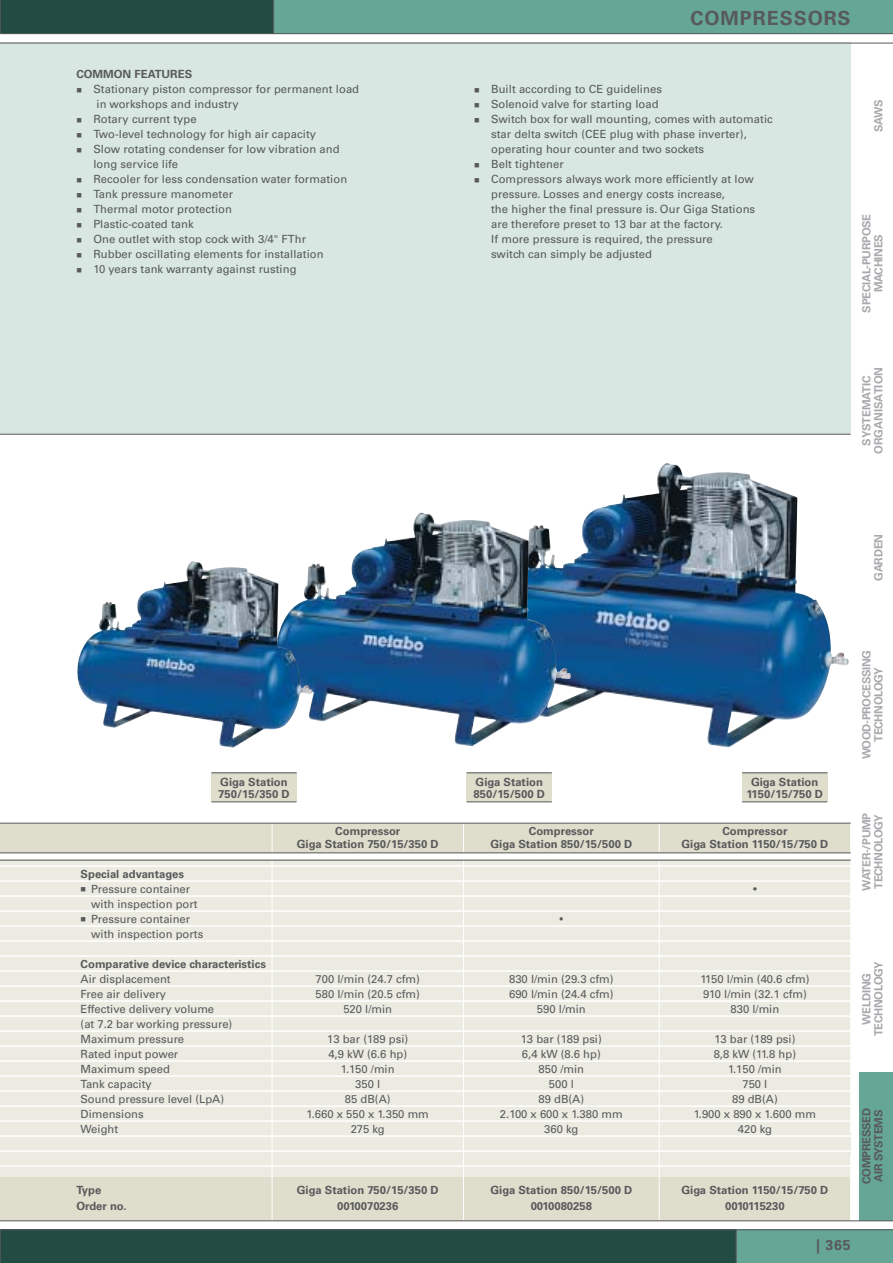
<style>
.page{position:relative;width:893px;height:1263px;background:#fff}
.page>*{position:absolute;margin:0;border:0;box-sizing:border-box;transform-origin:0 0}
.t1{font:700 19.5px "Univers Metabo";letter-spacing:.05em;color:#58595b}
.t2{font:700 14.25px "Univers Metabo";color:#58595b}
.t3{font:11.25px/15px "Univers Metabo";letter-spacing:.005em;color:#58595b}
.t4{font:700 11.25px/12px "Univers Metabo";color:#58595b;text-align:center}
.t5{font:700 11.25px/12px "Univers Metabo";letter-spacing:-.025em;color:#a7a9ac;text-align:center}
.t6{font:700 11.25px/12px "Univers Metabo";color:#a7a9ac;text-align:center}
.t7{font:700 11.25px/12px "Univers Metabo";letter-spacing:-.025em;color:#58595b}
</style>
<div class="page">
<svg style="left:0;top:0;width:892px;height:34px;background:#50887b"></svg>
<svg style="left:0;top:1229px;width:892px;height:34px;background:#2f5a52"></svg>
<div style="left:859px;top:1072px;width:33px;height:149px;background:#65a696"></div>
<div style="left:211px;top:772px;width:85px;height:29px;background:#dfddcc"></div>
<hr style="left:211px;top:772px;width:85px;height:1px;background:#58595b">
<hr style="left:211px;top:801px;width:85px;height:1px;background:#58595b">
<div style="left:466px;top:772px;width:85px;height:29px;background:#dfddcc"></div>
<hr style="left:466px;top:772px;width:85px;height:1px;background:#58595b">
<hr style="left:466px;top:801px;width:85px;height:1px;background:#58595b">
<img style="left:571px;top:463px;width:278px;height:285px">
<div style="left:742px;top:772px;width:85px;height:29px;background:#dfddcc"></div>
<hr style="left:742px;top:772px;width:85px;height:1px;background:#58595b">
<hr style="left:742px;top:801px;width:85px;height:1px;background:#58595b">
<div style="left:0;top:860px;width:850px;height:339px;background:#ecebe1"></div>
<hr style="left:0;top:865px;width:850px;height:2px;background:#fff">
<hr style="left:0;top:880px;width:850px;height:2px;background:#fff">
<hr style="left:0;top:895px;width:850px;height:2px;background:#fff">
<hr style="left:0;top:910px;width:850px;height:2px;background:#fff">
<hr style="left:0;top:925px;width:850px;height:2px;background:#fff">
<hr style="left:0;top:940px;width:850px;height:2px;background:#fff">
<hr style="left:0;top:955px;width:850px;height:2px;background:#fff">
<hr style="left:0;top:970px;width:850px;height:2px;background:#fff">
<hr style="left:0;top:985px;width:850px;height:2px;background:#fff">
<hr style="left:0;top:1000px;width:850px;height:2px;background:#fff">
<hr style="left:0;top:1015px;width:850px;height:2px;background:#fff">
<hr style="left:0;top:1030px;width:850px;height:2px;background:#fff">
<hr style="left:0;top:1045px;width:850px;height:2px;background:#fff">
<hr style="left:0;top:1060px;width:850px;height:2px;background:#fff">
<hr style="left:0;top:1075px;width:850px;height:2px;background:#fff">
<hr style="left:0;top:1090px;width:850px;height:2px;background:#fff">
<hr style="left:0;top:1105px;width:850px;height:2px;background:#fff">
<hr style="left:0;top:1120px;width:850px;height:2px;background:#fff">
<hr style="left:0;top:1135px;width:850px;height:2px;background:#fff">
<hr style="left:0;top:1150px;width:850px;height:2px;background:#fff">
<hr style="left:0;top:1165px;width:850px;height:2px;background:#fff">
<svg style="left:271px;top:861px;width:1px;height:32px"></svg>
<svg style="left:463px;top:861px;width:1px;height:32px"></svg>
<hr style="left:271px;top:893px;width:1px;height:30px;background:#fff">
<hr style="left:463px;top:893px;width:1px;height:30px;background:#fff">
<hr style="left:658px;top:893px;width:1px;height:30px;background:#fff">
<svg style="left:271px;top:923px;width:1px;height:60px"></svg>
<svg style="left:463px;top:923px;width:1px;height:60px"></svg>
<hr style="left:271px;top:983px;width:1px;height:30px;background:#fff">
<hr style="left:463px;top:983px;width:1px;height:30px;background:#fff">
<hr style="left:658px;top:983px;width:1px;height:30px;background:#fff">
<hr style="left:0;top:860px;width:850px;height:1px;background:#58595b">
<div style="left:0;top:1177px;width:850px;height:43px;background:#dfddcc"></div>
<svg style="left:271px;top:1013px;width:1px;height:207px"></svg>
<svg style="left:463px;top:1013px;width:1px;height:207px"></svg>
<svg style="left:658px;top:1177px;width:1px;height:43px"></svg>
<div style="left:0;top:43px;width:850px;height:391px;background:#d8e7e2"></div>
<hr style="left:0;top:43px;width:892px;height:1px;background:#58595b">
<hr style="left:0;top:434px;width:850px;height:1px;background:#58595b">
<div style="left:0;top:823px;width:850px;height:29px;background:#dfddcc"></div>
<svg style="left:271px;top:824px;width:1px;height:28px"></svg>
<svg style="left:463px;top:824px;width:1px;height:28px"></svg>
<svg style="left:658px;top:824px;width:1px;height:28px"></svg>
<hr style="left:0;top:823px;width:850px;height:1px;background:#58595b">
<hr style="left:0;top:852px;width:850px;height:1px;background:#58595b">
<img style="left:312px;top:512px;width:259px;height:235px">
<img style="left:77px;top:561px;width:235px;height:187px">
<hr style="left:0;top:1220px;width:892px;height:1px;background:#58595b">
<h1 class="t1" style="left:690px;top:10px;width:162px">COMPRESSORS</h1>
<p class="t4" style="left:76px;top:69px;width:117px">COMMON FEATURES</p>
<p class="t3" style="left:93px;top:83px;width:267px">Stationary piston compressor for permanent load in workshops and industry<br>Rotary current type<br>Two-level technology for high air capacity<br>Slow rotating condenser for low vibration and long service life<br>Recooler for less condensation water formation Tank pressure manometer<br>Thermal motor protection<br>Plastic-coated tank<br>One outlet with stop cock with 3/4" FThr<br>Rubber oscillating elements for installation<br>10 years tank warranty against rusting</p>
<p class="t3" style="left:491px;top:83px;width:283px">Built according to CE guidelines<br>Solenoid valve for starting load<br>Switch box for wall mounting, comes with automatic star delta switch (CEE plug with phase inverter), operating hour counter and two sockets<br>Belt tightener<br>Compressors always work more efficiently at low pressure. Losses and energy costs increase,<br>the higher the final pressure is. Our Giga Stations are therefore preset to 13 bar at the factory.<br>If more pressure is required, the pressure<br>switch can simply be adjusted</p>
<p class="t5" style="left:873px;top:132px;width:34px;rotate:-90deg">SAWS</p>
<p class="t5" style="left:861px;top:313px;width:100px;rotate:-90deg">SPECIAL-PURPOSE<br>MACHINES</p>
<p class="t6" style="left:861px;top:454px;width:88px;rotate:-90deg">SYSTEMATIC<br>ORGANISATION</p>
<p class="t5" style="left:873px;top:581px;width:48px;rotate:-90deg">GARDEN</p>
<p class="t4" style="left:218px;top:777px;width:73px;text-align:left">Giga Station<br>750/15/350 D</p>
<p class="t4" style="left:473px;top:777px;width:73px;text-align:left">Giga Station<br>850/15/500 D</p>
<p class="t4" style="left:746px;top:777px;width:78px">Giga Station<br>1150/15/750 D</p>
<p class="t4" style="left:297px;top:826px;width:143px;line-height:12.8px">Compressor<br>Giga Station 750/15/350 D</p>
<p class="t4" style="left:490px;top:826px;width:143px;line-height:12.8px">Compressor<br>Giga Station 850/15/500 D</p>
<p class="t4" style="left:681px;top:826px;width:148px;line-height:12.8px">Compressor<br>Giga Station 1150/15/750 D</p>
<p class="t4" style="left:81px;top:869px;width:105px">Special advantages</p>
<p class="t3" style="left:91px;top:882px;width:114px">Pressure container with inspection port<br>Pressure container with inspection ports</p>
<p class="t4" style="left:81px;top:959px;width:187px">Comparative device characteristics</p>
<p class="t3" style="left:81px;top:973px;width:92px">Air displacement</p>
<p class="t3" style="left:315px;top:973px;width:106px">700 l/min (24.7 cfm)</p>
<p class="t3" style="left:509px;top:973px;width:106px">830 l/min (29.3 cfm)</p>
<p class="t3" style="left:700px;top:973px;width:110px">1150 l/min (40.6 cfm)</p>
<p class="t3" style="left:81px;top:988px;width:87px">Free air delivery</p>
<p class="t3" style="left:315px;top:988px;width:106px">580 l/min (20.5 cfm)</p>
<p class="t3" style="left:509px;top:988px;width:106px">690 l/min (24.4 cfm)</p>
<p class="t3" style="left:703px;top:988px;width:105px">910 l/min (32.1 cfm)</p>
<p class="t3" style="left:81px;top:1003px;width:153px">Effective delivery volume<br>(at 7.2 bar working pressure)</p>
<p class="t3" style="left:343px;top:1003px;width:50px">520 l/min</p>
<p class="t3" style="left:537px;top:1003px;width:50px">590 l/min</p>
<p class="t3" style="left:730px;top:1003px;width:50px">830 l/min</p>
<p class="t3" style="left:81px;top:1033px;width:105px">Maximum pressure</p>
<p class="t3" style="left:327px;top:1033px;width:82px">13 bar (189 psi)</p>
<p class="t3" style="left:521px;top:1033px;width:82px">13 bar (189 psi)</p>
<p class="t3" style="left:714px;top:1033px;width:82px">13 bar (189 psi)</p>
<p class="t3" style="left:81px;top:1048px;width:99px">Rated input power</p>
<p class="t3" style="left:328px;top:1048px;width:80px">4,9 kW (6.6 hp)</p>
<p class="t3" style="left:522px;top:1048px;width:80px">6,4 kW (8.6 hp)</p>
<p class="t3" style="left:713px;top:1048px;width:84px">8,8 kW (11.8 hp)</p>
<p class="t3" style="left:81px;top:1063px;width:91px">Maximum speed</p>
<p class="t3" style="left:341px;top:1063px;width:55px">1.150 /min</p>
<p class="t3" style="left:538px;top:1063px;width:47px">850 /min</p>
<p class="t3" style="left:728px;top:1063px;width:55px">1.150 /min</p>
<p class="t3" style="left:81px;top:1078px;width:73px">Tank capacity</p>
<p class="t3" style="left:355px;top:1078px;width:27px">350 l</p>
<p class="t3" style="left:549px;top:1078px;width:27px">500 l</p>
<p class="t3" style="left:742px;top:1078px;width:27px">750 l</p>
<p class="t3" style="left:81px;top:1093px;width:145px">Sound pressure level (LpA)</p>
<p class="t3" style="left:345px;top:1093px;width:47px">85 dB(A)</p>
<p class="t3" style="left:538px;top:1093px;width:47px">89 dB(A)</p>
<p class="t3" style="left:732px;top:1093px;width:47px">89 dB(A)</p>
<p class="t3" style="left:81px;top:1108px;width:65px">Dimensions</p>
<p class="t3" style="left:306px;top:1108px;width:124px">1.660 x 550 x 1.350 mm</p>
<p class="t3" style="left:500px;top:1108px;width:124px">2.100 x 600 x 1.380 mm</p>
<p class="t3" style="left:693px;top:1108px;width:124px">1.900 x 890 x 1.600 mm</p>
<p class="t3" style="left:81px;top:1123px;width:39px">Weight</p>
<p class="t3" style="left:351px;top:1123px;width:36px">275 kg</p>
<p class="t3" style="left:544px;top:1123px;width:36px">360 kg</p>
<p class="t3" style="left:737px;top:1123px;width:36px">420 kg</p>
<p class="t4" style="left:76px;top:1185px;width:26px">Type</p>
<p class="t4" style="left:297px;top:1185px;width:143px">Giga Station 750/15/350 D</p>
<p class="t4" style="left:490px;top:1185px;width:143px">Giga Station 850/15/500 D</p>
<p class="t4" style="left:681px;top:1185px;width:148px">Giga Station 1150/15/750 D</p>
<p class="t4" style="left:76px;top:1201px;width:52px">Order no.</p>
<p class="t4" style="left:337px;top:1201px;width:63px">0010070236</p>
<p class="t4" style="left:530px;top:1201px;width:63px">0010080258</p>
<p class="t4" style="left:725px;top:1201px;width:61px">0010115230</p>
<p class="t2" style="left:816px;top:1239px;width:36px">| 365</p>
<p class="t5" style="left:861px;top:759px;width:111px;rotate:-90deg">WOOD-PROCESSING<br>TECHNOLOGY</p>
<p class="t5" style="left:861px;top:891px;width:79px;text-align:left;rotate:-90deg">WATER-/PUMP<br>TECHNOLOGY</p>
<p class="t5" style="left:861px;top:1036px;width:76px;rotate:-90deg">WELDING<br>TECHNOLOGY</p>
<p class="t7" style="left:861px;top:1184px;width:77px;rotate:-90deg">COMPRESSED<br>AIR SYSTEMS</p>
</div>
